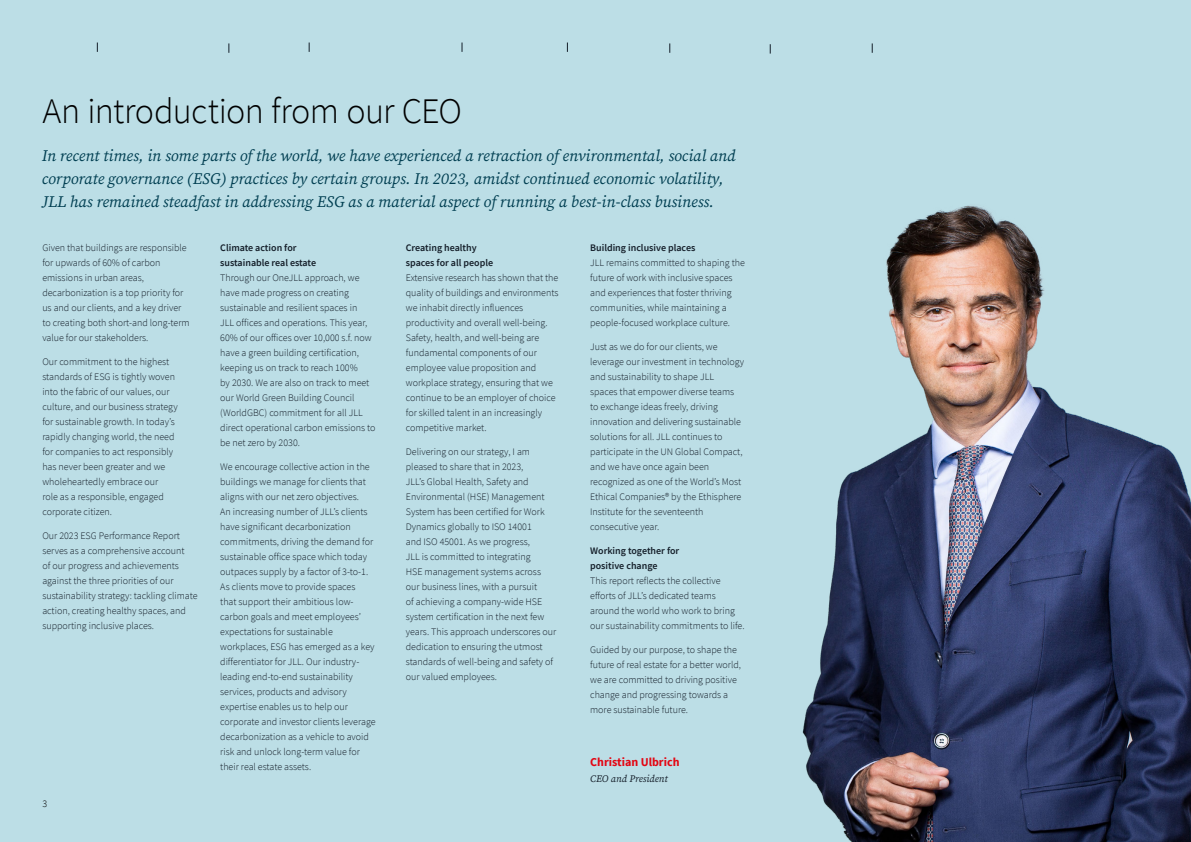
<style>
.page{position:relative;width:1191px;height:842px;background:#bcdee6}
.page>*{position:absolute;margin:0;border:0;box-sizing:border-box;transform-origin:0 0}
.t1{font:300 36px "Source Sans Pro";letter-spacing:-.02em;color:#000}
.t2{font:italic 16px/23px "Source Serif Pro";color:#003e51}
.t3{font:700 12px "Source Sans Pro";color:#e30613}
.t4{font:300 10px/15px "Source Sans Pro";color:#141e29}
.t5{font:600 10px/15px "Source Sans Pro";color:#141e29}
.t6{font:italic 10px "Source Serif Pro";color:#141e29}
.t7{font:300 10px "Source Sans Pro";color:#000}
</style>
<div class="page">
<img style="left:802px;top:205px;width:389px;height:637px">
<h1 class="t1" style="left:43px;top:89px;width:421px">An introduction from our CEO</h1>
<p class="t2" style="left:42px;top:144px;width:695px">In recent times, in some parts of the world, we have experienced a retraction of environmental, social and corporate governance (ESG) practices by certain groups. In 2023, amidst continued economic volatility,<br>JLL has remained steadfast in addressing ESG as a material aspect of running a best-in-class business.</p>
<p class="t5" style="left:220px;top:240px;width:97px">Climate action for sustainable real estate</p>
<p class="t4" style="left:220px;top:271px;width:157px">Through our OneJLL approach, we have made progress on creating sustainable and resilient spaces in<br>JLL offices and operations. This year, 60% of our offices over 10,000 s.f. now have a green building certification, keeping us on track to reach 100%<br>by 2030. We are also on track to meet our World Green Building Council (WorldGBC) commitment for all JLL direct operational carbon emissions to be net zero by 2030.</p>
<p class="t4" style="left:220px;top:460px;width:157px">We encourage collective action in the buildings we manage for clients that aligns with our net zero objectives.<br>An increasing number of JLL’s clients have significant decarbonization commitments, driving the demand for sustainable office space which today outpaces supply by a factor of 3-to-1.<br>As clients move to provide spaces<br>that support their ambitious low&shy;carbon goals and meet employees’ expectations for sustainable workplaces, ESG has emerged as a key differentiator for JLL. Our industry&shy;leading end-to-end sustainability services, products and advisory expertise enables us to help our corporate and investor clients leverage decarbonization as a vehicle to avoid risk and unlock long-term value for their real estate assets.</p>
<p class="t4" style="left:42px;top:241px;width:149px">Given that buildings are responsible for upwards of 60% of carbon emissions in urban areas, decarbonization is a top priority for us and our clients, and a key driver to creating both short-and long-term value for our stakeholders.</p>
<p class="t4" style="left:42px;top:355px;width:137px">Our commitment to the highest standards of ESG is tightly woven into the fabric of our values, our culture, and our business strategy for sustainable growth. In today’s rapidly changing world, the need for companies to act responsibly has never been greater and we wholeheartedly embrace our<br>role as a responsible, engaged corporate citizen.</p>
<p class="t4" style="left:42px;top:529px;width:157px">Our 2023 ESG Performance Report serves as a comprehensive account<br>of our progress and achievements against the three priorities of our sustainability strategy: tackling climate action, creating healthy spaces, and supporting inclusive places.</p>
<p class="t5" style="left:406px;top:240px;width:89px">Creating healthy spaces for all people</p>
<p class="t4" style="left:406px;top:271px;width:154px">Extensive research has shown that the quality of buildings and environments we inhabit directly influences productivity and overall well-being.<br>Safety, health, and well-being are fundamental components of our employee value proposition and workplace strategy, ensuring that we continue to be an employer of choice for skilled talent in an increasingly competitive market.</p>
<p class="t4" style="left:406px;top:445px;width:152px">Delivering on our strategy, I am pleased to share that in 2023,<br>JLL’s Global Health, Safety and<br>Environmental (HSE) Management<br>System has been certified for Work<br>Dynamics globally to ISO 14001<br>and ISO 45001. As we progress,<br>JLL is committed to integrating<br>HSE management systems across our business lines, with a pursuit<br>of achieving a company-wide HSE system certification in the next few years. This approach underscores our dedication to ensuring the utmost standards of well-being and safety of our valued employees.</p>
<p class="t5" style="left:590px;top:240px;width:107px">Building inclusive places</p>
<p class="t4" style="left:590px;top:256px;width:156px">JLL remains committed to shaping the future of work with inclusive spaces and experiences that foster thriving communities, while maintaining a people-focused workplace culture.</p>
<p class="t4" style="left:590px;top:340px;width:155px">Just as we do for our clients, we leverage our investment in technology and sustainability to shape JLL<br>spaces that empower diverse teams to exchange ideas freely, driving innovation and delivering sustainable solutions for all. JLL continues to participate in the UN Global Compact, and we have once again been recognized as one of the World’s Most Ethical Companies® by the Ethisphere Institute for the seventeenth consecutive year.</p>
<p class="t5" style="left:590px;top:543px;width:91px">Working together for positive change</p>
<p class="t4" style="left:590px;top:574px;width:156px">This report reflects the collective efforts of JLL’s dedicated teams around the world who work to bring our sustainability commitments to life.</p>
<p class="t4" style="left:590px;top:643px;width:152px">Guided by our purpose, to shape the future of real estate for a better world, we are committed to driving positive change and progressing towards a more sustainable future.</p>
<p class="t3" style="left:590px;top:754px;width:91px">Christian Ulbrich</p>
<p class="t6" style="left:590px;top:772px;width:79px">CEO and President</p>
<p class="t7" style="left:43px;top:797px;width:6px">3</p>
</div>
